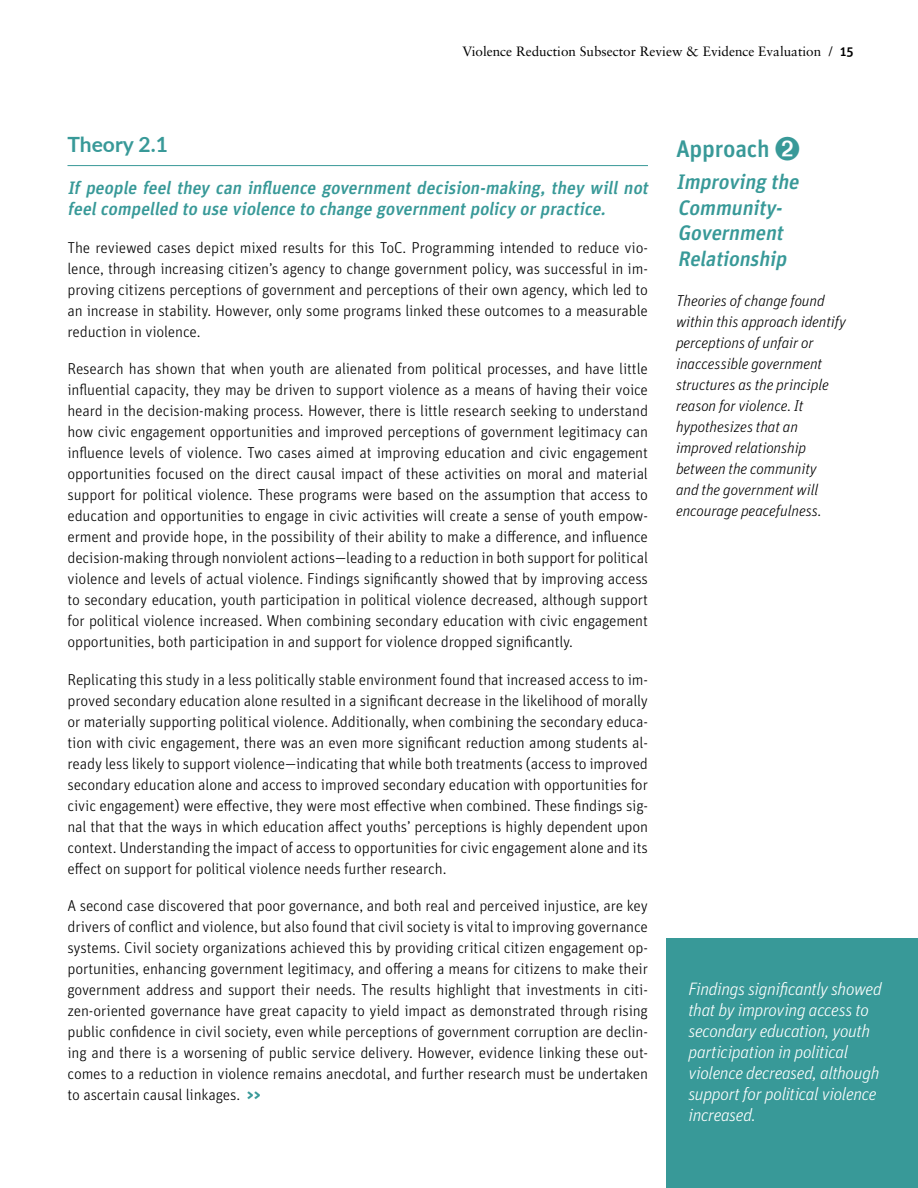
<style>
.page{position:relative;width:918px;height:1188px;background:#fff}
.page>*{position:absolute;margin:0;border:0;box-sizing:border-box;transform-origin:0 0}
.t1{font:500 24px "Unit";letter-spacing:-.01em;color:#389998}
.t2{font:italic 500 21px/25.5px "Unit";color:#389998}
.t3{font:700 21px "Lato";color:#389998}
.t4{font:italic 300 18px/21px "Unit";letter-spacing:-.025em;color:#fff}
.t5{font:italic 500 18px/21.6px "Unit";color:#389998}
.t6{font:300 15.75px/21px "Unit";letter-spacing:-.01em;color:#000;text-align:justify}
.t7{font:italic 300 15.75px/21px "Unit";letter-spacing:-.01em;color:#000}
.t8{font:13.5px "Sabon";color:#000}
.s1{font-family:"Unit";font-weight:500}
.s2{font-weight:700;color:#389998}
</style>
<div class="page">
<hr style="left:68px;top:165px;width:580px;height:1px;background:#389998">
<div style="left:666px;top:939px;width:252px;height:249px;background:#389998"></div>
<p class="t8" style="left:463px;top:43px;width:392px">Violence Reduction Subsector Review &amp; Evidence Evaluation / <span class="s1">15</span></p>
<h2 class="t3" style="left:68px;top:129px;width:102px">Theory 2.1</h2>
<p class="t5" style="left:68px;top:176px;width:586px">If people feel they can influence government decision-making, they will not feelcompelled to use violence to change governmentpolicy orpractice.</p>
<p class="t6" style="left:68px;top:237px;width:582px">The reviewed cases depict mixed results for this ToC. Programming intended to reduce vio&shy;lence, through increasing citizen’s agency to change government policy, was successful in im&shy;proving citizens perceptions of government and perceptions of their own agency, which led to an increase in stability. However, only some programs linked these outcomes to a measurable reduction in violence.</p>
<p class="t6" style="left:68px;top:358px;width:582px">Research has shown that when youth are alienated from political processes, and have little influential capacity, they may be driven to support violence as a means of having their voice heard in the decision-making process. However, there is little research seeking to understand how civic engagement opportunities and improved perceptions of government legitimacy can influence levels of violence. Two cases aimed at improving education and civic engagement opportunities focused on the direct causal impact of these activities on moral and material support for political violence. These programs were based on the assumption that access to education and opportunities to engage in civic activities will create a sense of youth empow&shy;erment and provide hope, in the possibility of their ability to make a difference, and influence decision-making through nonviolent actions—leading to a reduction in both support for political violence and levels of actual violence. Findings significantly showed that by improving access to secondary education, youth participation in political violence decreased, although support for political violence increased. When combining secondary education with civic engagement opportunities, both participation in and support for violence dropped significantly.</p>
<p class="t6" style="left:68px;top:668px;width:582px">Replicating this study in a less politically stable environment found that increased access to im&shy;proved secondary education alone resulted in a significant decrease in the likelihood of morally or materially supporting political violence. Additionally, when combining the secondary educa&shy;tion with civic engagement, there was an even more significant reduction among students al&shy;ready less likely to support violence—indicating that while both treatments (access to improved secondary education alone and access to improved secondary education with opportunities for civic engagement) were effective, they were most effective when combined. These findings sig&shy;nal that that the ways in which education affect youths’ perceptions is highly dependent upon context. Understanding the impact of access to opportunities for civic engagement alone and its effect on support for political violence needs further research.</p>
<p class="t6" style="left:68px;top:895px;width:582px">A second case discovered that poor governance, and both real and perceived injustice, are key drivers of conflict and violence, but also found that civil society is vital to improving governance systems. Civil society organizations achieved this by providing critical citizen engagement op&shy;portunities, enhancing government legitimacy, and offering a means for citizens to make their government address and support their needs. The results highlight that investments in citi&shy;zen-oriented governance have great capacity to yield impact as demonstrated through rising public confidence in civil society, even while perceptions of government corruption are declin&shy;ing and there is a worsening of public service delivery. However, evidence linking these out&shy;comes to a reduction in violence remains anecdotal, and further research must be undertaken to ascertain causal linkages. <span class="s2">&gt;&gt;</span></p>
<h1 class="t1" style="left:676px;top:134px;width:126px">Approach ➋</h1>
<h2 class="t2" style="left:676px;top:169px;width:129px">Improving the<br>Community-<br>Government<br>Relationship</h2>
<p class="t7" style="left:676px;top:290px;width:172px">Theories of change found within this approach identify perceptions of unfair or inaccessible government structures as the principle reason for violence. It hypothesizes that an improved relationship between the community<br>and the government will encourage peacefulness.</p>
<p class="t4" style="left:688px;top:977px;width:195px">Findings significantly showed that by improving access to secondary education, youth participation in political violence decreased, although support for political violence increased.</p>
</div>
